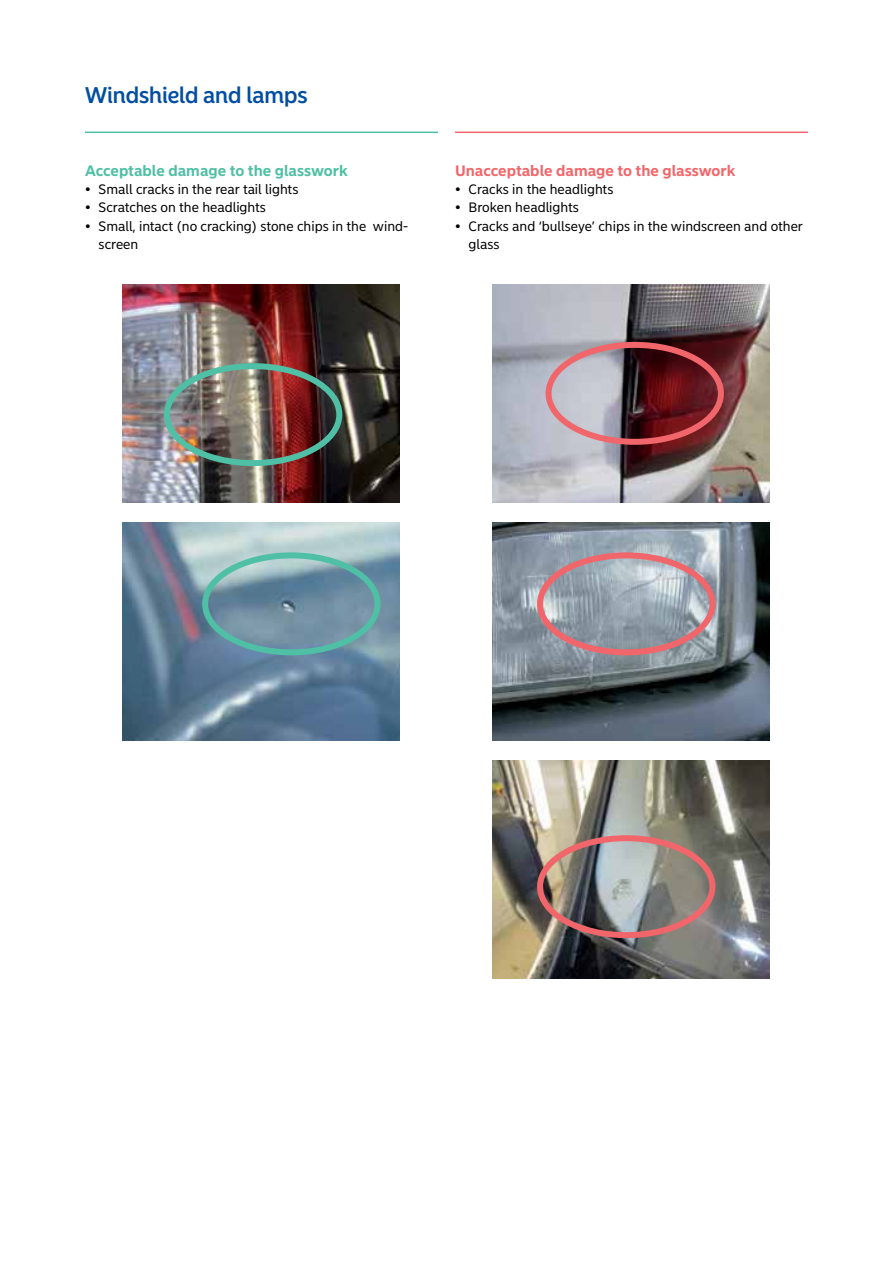
<style>
.page{position:relative;width:893px;height:1263px;background:#fff}
.page>*{position:absolute;margin:0;border:0;box-sizing:border-box;transform-origin:0 0}
.t1{font:500 22.5px "Nordea Sans Large";color:#034ea2}
.t2{font:700 15px "Nordea Sans Small";color:#f1666a}
.t3{font:700 15px "Nordea Sans Small";color:#4fbfa5}
.t4{font:13.5px/18.1px "Nordea Sans Small";color:#000}
</style>
<div class="page">
<hr style="left:85px;top:132px;width:353px;height:1px;background:#4fbfa5">
<hr style="left:455px;top:132px;width:353px;height:1px;background:#f1666a">
<img style="left:493px;top:760px;width:276px;height:219px">
<img style="left:493px;top:522px;width:276px;height:219px">
<img style="left:123px;top:284px;width:276px;height:219px">
<img style="left:493px;top:284px;width:276px;height:219px">
<img style="left:123px;top:522px;width:276px;height:219px">
<div style="left:202px;top:552px;width:179px;height:103px;border:6px solid #4fbfa5;border-radius:50%"></div>
<div style="left:164px;top:363px;width:178px;height:103px;border:6px solid #4fbfa5;border-radius:50%"></div>
<div style="left:537px;top:835px;width:178px;height:103px;border:6px solid #f1666a;border-radius:50%"></div>
<div style="left:537px;top:552px;width:178px;height:103px;border:6px solid #f1666a;border-radius:50%"></div>
<div style="left:545px;top:342px;width:179px;height:103px;border:6px solid #f1666a;border-radius:50%"></div>
<h1 class="t1" style="left:85px;top:82px;width:224px">Windshield and lamps</h1>
<p class="t3" style="left:85px;top:162px;width:264px">Acceptable damage to the glasswork</p>
<p class="t4" style="left:85px;top:181px;width:215px">• Small cracks in the rear tail lights</p>
<p class="t4" style="left:85px;top:199px;width:182px">• Scratches on the headlights</p>
<p class="t4" style="left:99px;top:217px;width:311px;text-indent:-14px">• Small, intact (no cracking) stone chips in the wind&shy;screen</p>
<p class="t2" style="left:455px;top:162px;width:282px">Unacceptable damage to the glasswork</p>
<p class="t4" style="left:455px;top:181px;width:160px">• Cracks in the headlights</p>
<p class="t4" style="left:455px;top:199px;width:125px">• Broken headlights</p>
<p class="t4" style="left:469px;top:217px;width:336px;text-indent:-14px">• Cracks and ‘bullseye’ chips in the windscreen and other glass</p>
</div>
